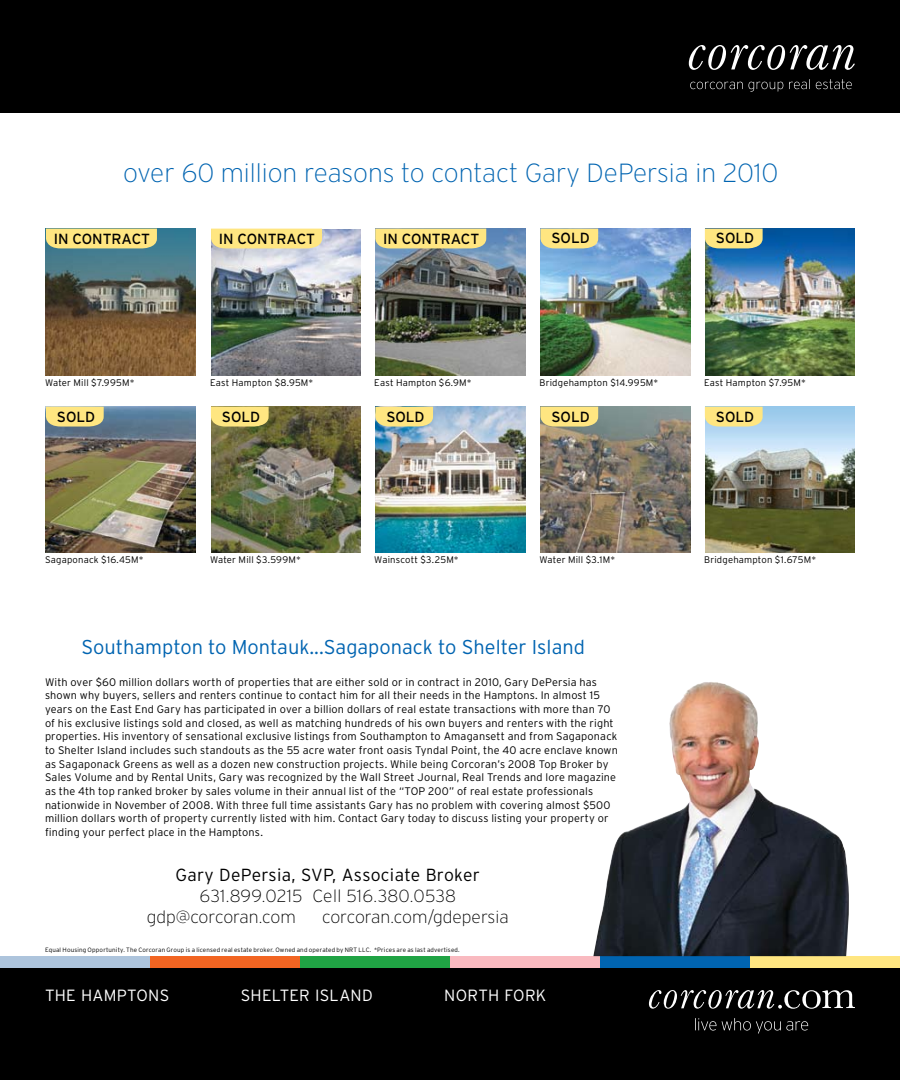
<style>
.page{position:relative;width:900px;height:1080px;background:#fff}
.page>*{position:absolute;margin:0;border:0;box-sizing:border-box;transform-origin:0 0}
.t1{font:200 26.25px "Interstate";color:#0064b1}
.t2{font:300 20px "Interstate";color:#0064b1}
.t3{font:200 17.5px/21.2px "Interstate";color:#000}
.t4{font:300 17.5px "Interstate";letter-spacing:.02em;color:#000}
.t5{font:300 16.25px "Interstate";letter-spacing:.01em;color:#fff}
.t6{font:14.62px "Interstate";letter-spacing:-.005em;color:#000}
.t7{font:300 11px/13.6px "Interstate";letter-spacing:.015em;color:#000}
.t8{font:300 9.5px "Interstate";letter-spacing:.02em;color:#000}
.t9{font:300 6.25px "Interstate";letter-spacing:.025em;color:#000}
</style>
<div class="page">
<div style="left:0;top:0;width:900px;height:112px;background:#000"></div>
<div style="left:0;top:968px;width:900px;height:112px;background:#000"></div>
<svg style="left:689px;top:45px;width:166px;height:25px"></svg>
<svg style="left:690px;top:82px;width:53px;height:7px"></svg>
<svg style="left:749px;top:82px;width:34px;height:10px"></svg>
<svg style="left:789px;top:79px;width:21px;height:10px"></svg>
<svg style="left:816px;top:79px;width:36px;height:10px"></svg>
<svg style="left:649px;top:990px;width:206px;height:19px"></svg>
<svg style="left:695px;top:1018px;width:21px;height:13px"></svg>
<svg style="left:722px;top:1018px;width:86px;height:15px"></svg>
<div style="left:757px;top:956px;width:143px;height:11px;background:#ffe681"></div>
<div style="left:0;top:956px;width:150px;height:11px;background:#adc4dc"></div>
<div style="left:150px;top:956px;width:150px;height:11px;background:#f26522"></div>
<div style="left:300px;top:956px;width:150px;height:11px;background:#20a344"></div>
<div style="left:450px;top:956px;width:150px;height:11px;background:#f9bac0"></div>
<div style="left:600px;top:956px;width:150px;height:11px;background:#0064b1"></div>
<div style="left:750px;top:956px;width:149px;height:11px;background:#ffe681"></div>
<img style="left:593px;top:682px;width:256px;height:274px">
<img style="left:46px;top:229px;width:150px;height:146px">
<img style="left:46px;top:407px;width:150px;height:146px">
<img style="left:705px;top:229px;width:150px;height:146px">
<img style="left:705px;top:407px;width:150px;height:146px">
<img style="left:211px;top:229px;width:150px;height:146px">
<img style="left:211px;top:407px;width:150px;height:146px">
<img style="left:540px;top:229px;width:150px;height:146px">
<img style="left:540px;top:407px;width:150px;height:146px">
<img style="left:375px;top:229px;width:150px;height:146px">
<img style="left:375px;top:407px;width:150px;height:146px">
<div style="left:46px;top:229px;width:111px;height:19px;background:#ffe681"></div>
<div style="left:211px;top:229px;width:111px;height:19px;background:#ffe681"></div>
<div style="left:375px;top:229px;width:111px;height:19px;background:#ffe681"></div>
<svg style="left:540px;top:229px;width:58px;height:19px"></svg>
<svg style="left:540px;top:407px;width:58px;height:20px"></svg>
<svg style="left:211px;top:407px;width:58px;height:20px"></svg>
<svg style="left:46px;top:407px;width:58px;height:20px"></svg>
<svg style="left:705px;top:229px;width:58px;height:19px"></svg>
<svg style="left:705px;top:407px;width:58px;height:20px"></svg>
<svg style="left:375px;top:407px;width:58px;height:20px"></svg>
<h1 class="t1" style="left:123px;top:159px;width:657px">over 60 million reasons to contact Gary DePersia in 2010</h1>
<h3 class="t6" style="left:54px;top:231px;width:98px">IN CONTRACT</h3>
<h3 class="t6" style="left:219px;top:231px;width:98px">IN CONTRACT</h3>
<h3 class="t6" style="left:551px;top:230px;width:40px">SOLD</h3>
<h3 class="t6" style="left:383px;top:231px;width:98px">IN CONTRACT</h3>
<h3 class="t6" style="left:716px;top:230px;width:40px">SOLD</h3>
<p class="t8" style="left:45px;top:377px;width:91px">Water Mill $7.995M*</p>
<p class="t8" style="left:210px;top:377px;width:105px">East Hampton $8.95M*</p>
<p class="t8" style="left:374px;top:377px;width:99px">East Hampton $6.9M*</p>
<p class="t8" style="left:539px;top:377px;width:120px">Bridgehampton $14.995M*</p>
<p class="t8" style="left:704px;top:377px;width:103px">East Hampton $7.95M*</p>
<h3 class="t6" style="left:57px;top:408px;width:40px">SOLD</h3>
<h3 class="t6" style="left:222px;top:408px;width:40px">SOLD</h3>
<h3 class="t6" style="left:551px;top:408px;width:40px">SOLD</h3>
<h3 class="t6" style="left:386px;top:408px;width:40px">SOLD</h3>
<h3 class="t6" style="left:716px;top:408px;width:40px">SOLD</h3>
<p class="t8" style="left:45px;top:555px;width:100px">Sagaponack $16.45M*</p>
<p class="t8" style="left:210px;top:555px;width:92px">Water Mill $3.599M*</p>
<p class="t8" style="left:374px;top:555px;width:86px">Wainscott $3.25M*</p>
<p class="t8" style="left:539px;top:555px;width:77px">Water Mill $3.1M*</p>
<h2 class="t2" style="left:81px;top:636px;width:505px">Southampton to Montauk...Sagaponack to Shelter Island</h2>
<p class="t7" style="left:45px;top:675px;width:574px">With over $60 million dollars worth of properties that are either sold or in contract in 2010, Gary DePersia has shown why buyers, sellers and renters continue to contact him for all their needs in the Hamptons. In almost 15 years on the East End Gary has participated in over a billion dollars of real estate transactions with more than 70 of his exclusive listings sold and closed, as well as matching hundreds of his own buyers and renters with the right properties. His inventory of sensational exclusive listings from Southampton to Amagansett and from Sagaponack to Shelter Island includes such standouts as the 55 acre water front oasis Tyndal Point, the 40 acre enclave known as Sagaponack Greens as well as a dozen new construction projects. While being Corcoran’s 2008 Top Broker by Sales Volume and by Rental Units, Gary was recognized by the Wall Street Journal, Real Trends and lore magazine as the 4th top ranked broker by sales volume in their annual list of the “TOP 200” of real estate professionals nationwide in November of 2008. With three full time assistants Gary has no problem with covering almost $500 million dollars worth of property currently listed with him. Contact Gary today to discuss listing your property or finding your perfect place in the Hamptons.</p>
<h3 class="t4" style="left:176px;top:865px;width:306px">Gary DePersia, SVP, Associate Broker</h3>
<h3 class="t3" style="left:147px;top:885px;width:311px;text-indent:53px">631.899.0215 Cell 516.380.0538 gdp@corcoran.com</h3>
<h3 class="t3" style="left:322px;top:906px;width:188px">corcoran.com/gdepersia</h3>
<p class="t9" style="left:45px;top:946px;width:416px">Equal Housing Opportunity. The Corcoran Group is a licensed real estate broker. Owned and operated by NRT LLC. *Prices are as last advertised.</p>
<h3 class="t5" style="left:45px;top:987px;width:126px">THE HAMPTONS</h3>
<h3 class="t5" style="left:241px;top:987px;width:133px">SHELTER ISLAND</h3>
<h3 class="t5" style="left:444px;top:987px;width:104px">NORTH FORK</h3>
<p class="t8" style="left:704px;top:555px;width:114px">Bridgehampton $1.675M*</p>
</div>
